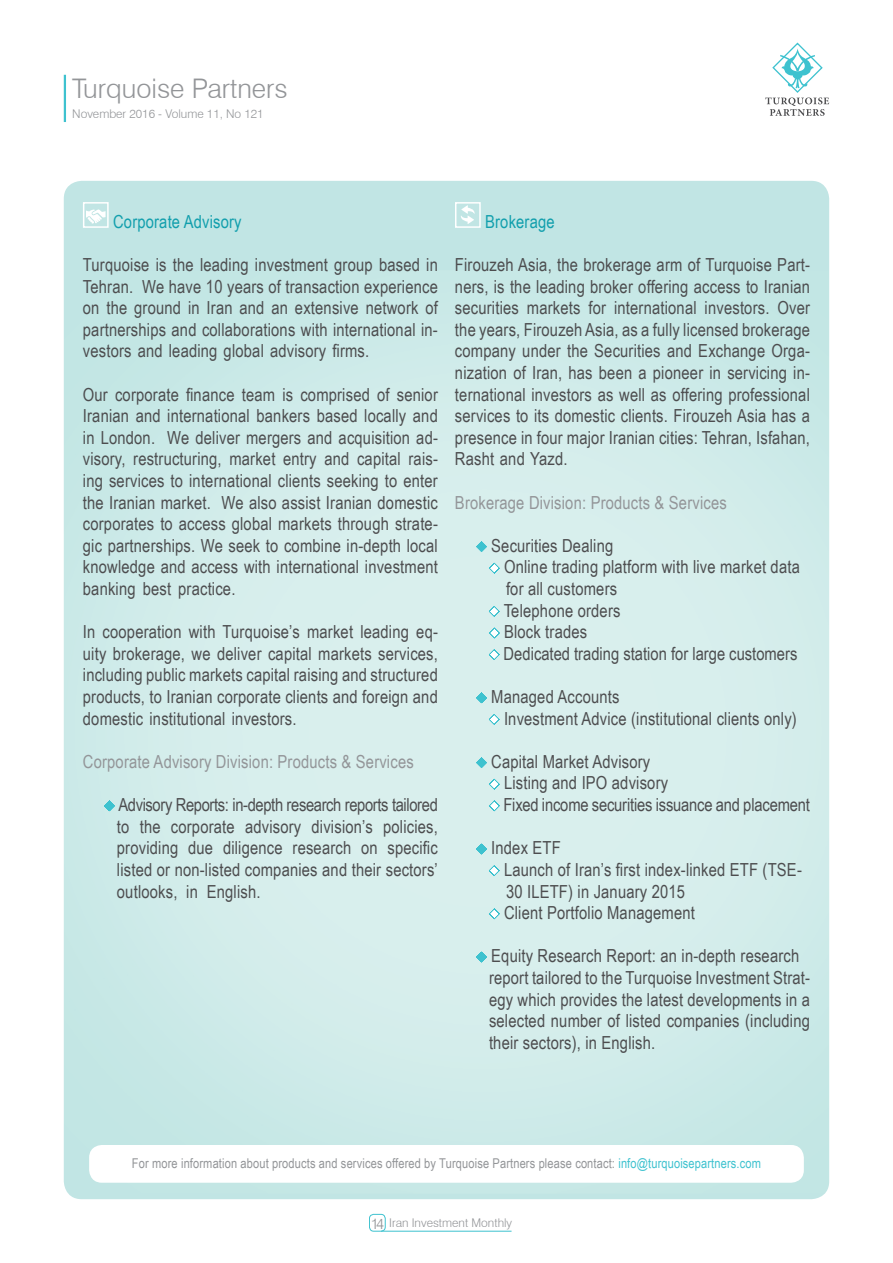
<style>
.page{position:relative;width:893px;height:1263px;background:#fff}
.page>*{position:absolute;margin:0;border:0;box-sizing:border-box;transform-origin:0 0}
.t1{font:300 27px "Swiss 721 BT";color:#939598}
.t2{font:18px/21.6px "Arial Narrow";letter-spacing:.01em;color:#4d4d4f}
.t3{font:18px "Arial Narrow";letter-spacing:.01em;color:#939598}
.t4{font:18px/21.6px "Arial Narrow";letter-spacing:-.02em;color:#4d4d4f;text-align:right}
.t5{font:18px "Arial Narrow";letter-spacing:.01em;color:#129fad}
.t6{font:300 15px "Swiss 721 BT";color:#939598}
.t7{font:13.5px "Arial Narrow";letter-spacing:.01em;color:#939598}
.t8{font:300 12px "Swiss 721 BT";color:#939598}
.s1{color:#3ec2cf}
</style>
<div class="page">
<div style="left:369px;top:1214px;width:16px;height:17px;border:1px solid #3ec2cf;border-radius:4px"></div>
<hr style="left:381px;top:1231px;width:131px;height:1px;background:#3ec2cf">
<hr style="left:64px;top:75px;width:2px;height:47px;background:#3ec2cf">
<svg style="left:765px;top:42px;width:64px;height:74px"></svg>
<div style="left:83px;top:202px;width:26px;height:26px;border:2px solid #fff"></div>
<svg style="left:86px;top:209px;width:20px;height:15px"></svg>
<svg style="left:104px;top:800px;width:11px;height:11px"></svg>
<div style="left:455px;top:202px;width:26px;height:26px;border:2px solid #fff"></div>
<svg style="left:461px;top:205px;width:14px;height:19px"></svg>
<svg style="left:476px;top:541px;width:11px;height:11px"></svg>
<svg style="left:489px;top:563px;width:11px;height:11px"></svg>
<svg style="left:489px;top:606px;width:11px;height:11px"></svg>
<svg style="left:489px;top:628px;width:11px;height:11px"></svg>
<svg style="left:489px;top:649px;width:11px;height:11px"></svg>
<svg style="left:476px;top:692px;width:11px;height:11px"></svg>
<svg style="left:489px;top:714px;width:11px;height:11px"></svg>
<svg style="left:476px;top:757px;width:11px;height:11px"></svg>
<svg style="left:489px;top:779px;width:11px;height:11px"></svg>
<svg style="left:489px;top:800px;width:11px;height:11px"></svg>
<svg style="left:476px;top:844px;width:11px;height:11px"></svg>
<svg style="left:489px;top:865px;width:11px;height:11px"></svg>
<svg style="left:489px;top:908px;width:11px;height:11px"></svg>
<svg style="left:476px;top:952px;width:11px;height:11px"></svg>
<h1 class="t1" style="left:72px;top:72px;width:217px">Turquoise Partners</h1>
<p class="t8" style="left:72px;top:107px;width:193px">November 2016 - Volume 11, No 121</p>
<p class="t5" style="left:113px;top:208px;width:130px">Corporate Advisory</p>
<p class="t2" style="left:83px;top:253px;width:357px;text-align:right">Turquoise is the leading investment group based in<br>We have 10 years of transaction experience</p>
<p class="t2" style="left:83px;top:275px;width:356px">Tehran.<br>on the ground in Iran and an extensive network of</p>
<p class="t2" style="left:83px;top:340px;width:288px">vestors and leading global advisory firms.</p>
<p class="t2" style="left:83px;top:318px;width:356px">partnerships and collaborations with international in-</p>
<p class="t2" style="left:83px;top:383px;width:356px">Our corporate finance team is comprised of senior<br>Iranian and international bankers based locally and</p>
<p class="t2" style="left:83px;top:426px;width:74px">in London.</p>
<p class="t2" style="left:167px;top:426px;width:272px">We deliver mergers and acquisition ad-</p>
<p class="t2" style="left:83px;top:448px;width:357px">visory, restructuring, market entry and capital rais-</p>
<p class="t2" style="left:83px;top:469px;width:356px">ing services to international clients seeking to enter</p>
<p class="t2" style="left:83px;top:491px;width:130px">the Iranian market.</p>
<p class="t2" style="left:83px;top:534px;width:356px">gic partnerships. We seek to combine in-depth local</p>
<p class="t2" style="left:222px;top:491px;width:218px">We also assist Iranian domestic</p>
<p class="t2" style="left:83px;top:512px;width:356px">corporates to access global markets through strate-</p>
<p class="t2" style="left:83px;top:556px;width:356px">knowledge and access with international investment banking best practice.</p>
<p class="t2" style="left:83px;top:620px;width:357px">In cooperation with Turquoise s’ market leading eq-</p>
<p class="t2" style="left:83px;top:664px;width:356px;text-align:justify">including public markets capital raising and structured products to, Iranian corporate clients and foreign and domestic institutional investors.</p>
<p class="t3" style="left:83px;top:748px;width:332px">Corporate Advisory Division: Products &amp; Services</p>
<p class="t4" style="left:118px;top:793px;width:321px">Advisory Reports -i n: depth research reports tailored policies,</p>
<p class="t2" style="left:83px;top:642px;width:357px">uity brokerage, we deliver capital markets services,</p>
<p class="t2" style="left:140px;top:815px;width:22px">the</p>
<p class="t2" style="left:245px;top:815px;width:58px">advisory</p>
<p class="t2" style="left:312px;top:815px;width:63px">division s’</p>
<p class="t2" style="left:117px;top:815px;width:14px">to</p>
<p class="t2" style="left:171px;top:815px;width:65px">corporate</p>
<p class="t2" style="left:388px;top:836px;width:52px">specific</p>
<p class="t2" style="left:117px;top:836px;width:63px">providing</p>
<p class="t2" style="left:117px;top:858px;width:322px">listed or non-listed companies and their sectors‘</p>
<p class="t2" style="left:207px;top:880px;width:55px">English.</p>
<p class="t2" style="left:188px;top:836px;width:26px">due</p>
<p class="t2" style="left:223px;top:836px;width:61px">diligence</p>
<p class="t2" style="left:293px;top:836px;width:60px">research</p>
<p class="t2" style="left:361px;top:836px;width:18px">on</p>
<p class="t2" style="left:117px;top:880px;width:62px">outlooks,</p>
<p class="t2" style="left:186px;top:880px;width:13px">in</p>
<p class="t5" style="left:485px;top:208px;width:71px">Brokerage</p>
<p class="t2" style="left:455px;top:253px;width:356px">Firouzeh Asia, the brokerage arm of Turquoise Part-</p>
<p class="t2" style="left:455px;top:296px;width:356px">securities markets for international investors. Over the years, FirouzehAsia, as a fully licensed brokerage</p>
<p class="t2" style="left:455px;top:275px;width:357px">ners is, the leading broker offering access to Iranian</p>
<p class="t2" style="left:455px;top:340px;width:356px">company under the Securities and Exchange Orga-</p>
<p class="t2" style="left:455px;top:361px;width:356px">nization of Iran, has been a pioneer in servicing in-</p>
<p class="t2" style="left:455px;top:383px;width:356px">ternational investors as well as offering professional</p>
<p class="t2" style="left:455px;top:404px;width:356px;text-align:justify">services to its domestic clients. Firouzeh Asia has a presence in four major Iranian cities: Tehran, Isfahan, Rasht and Yazd.</p>
<p class="t3" style="left:455px;top:489px;width:273px">Brokerage Division: Products &amp; Services</p>
<p class="t2" style="left:504px;top:534px;width:298px;text-indent:-12px">Securities Dealing<br>Online trading platform with live market data for all customers<br>Telephone orders<br>Block trades<br>Dedicated trading station for large customers</p>
<p class="t2" style="left:504px;top:685px;width:294px;text-indent:-13px">Managed Accounts<br>Investment Advice (institutional clients only(</p>
<p class="t2" style="left:503px;top:750px;width:308px;text-indent:-12px">Capital Market Advisory<br>Listing and IPO advisory<br>Fixed income securities issuance and placement</p>
<p class="t2" style="left:491px;top:836px;width:71px">Index ETF</p>
<p class="t2" style="left:506px;top:880px;width:181px">30 ILETF) in January 2015</p>
<p class="t2" style="left:504px;top:858px;width:299px">Launch of Iran s’ first index-linked ETF (TSE-</p>
<p class="t2" style="left:504px;top:901px;width:192px">Client Portfolio Management</p>
<p class="t2" style="left:491px;top:944px;width:310px">Equity Research Report: an in-depth research</p>
<p class="t2" style="left:489px;top:988px;width:322px">egy which provides the latest developments in a</p>
<p class="t2" style="left:489px;top:966px;width:322px">report tailored to the Turquoise Investment Strat-</p>
<p class="t2" style="left:489px;top:1009px;width:322px">selected number of listed companies (including their sectors i n,) English.</p>
<p class="t7" style="left:132px;top:1153px;width:631px">For more information about products and services offered by Turquoise Partners please contact: <span class="s1">info@turquoisepartners.com</span></p>
<p class="t6" style="left:371px;top:1214px;width:15px">14</p>
<p class="t8" style="left:389px;top:1216px;width:125px">Iran Investment Monthly</p>
</div>
